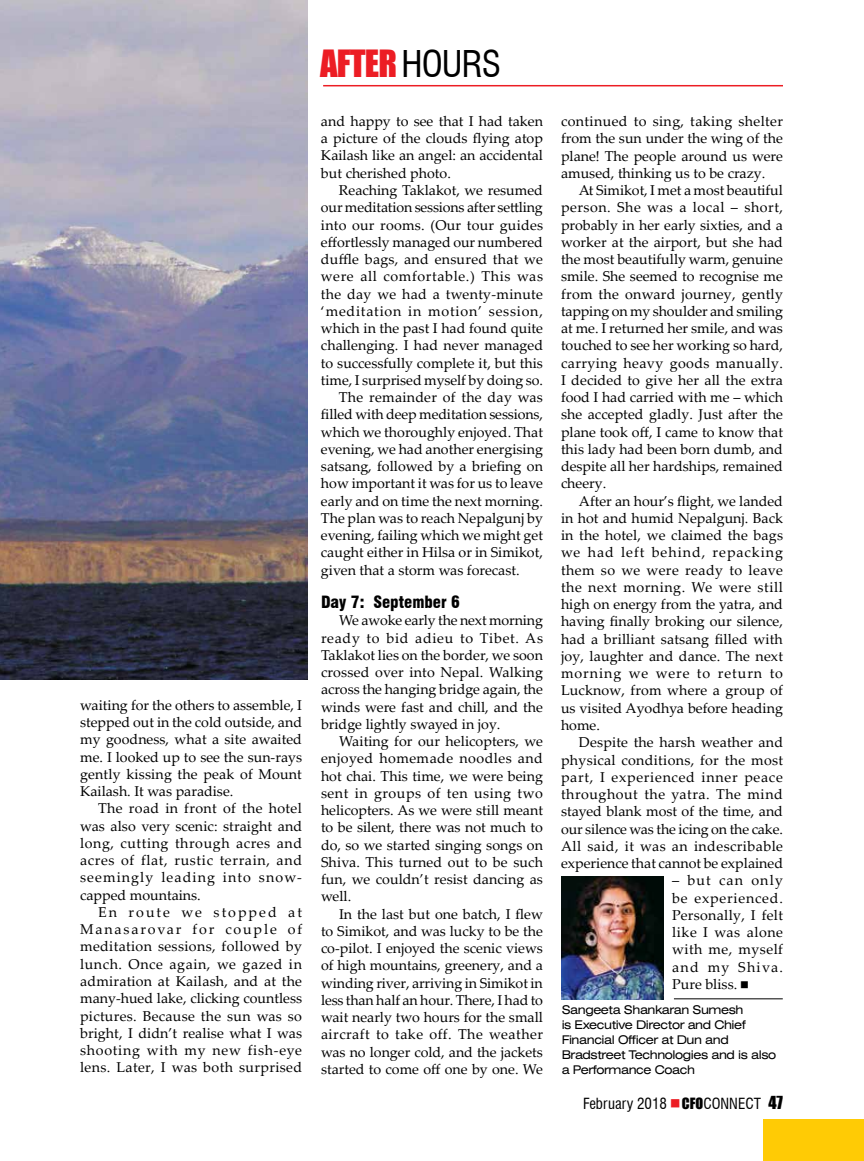
<style>
.page{position:relative;width:864px;height:1161px;background:#fff}
.page>*{position:absolute;margin:0;border:0;box-sizing:border-box;transform-origin:0 0}
.t1{font:34.5px "Impact";letter-spacing:-.025em;color:#ec1d24}
.t2{font:900 condensed 16.5px "Swiss 721 BT";color:#000}
.t3{font:condensed 15px "Swiss 721 BT";color:#000}
.t4{font:14.25px/17.2px "Palatino Linotype";color:#000;text-align:justify}
.t5{font:14.25px "Palatino Linotype";letter-spacing:.02em;color:#000}
.t6{font:14.25px "Palatino Linotype";letter-spacing:.055em;color:#000}
.t7{font:14.25px "Palatino Linotype";letter-spacing:.045em;color:#000}
.t8{font:expanded 12px/15px "Swiss 721 BT";letter-spacing:-.035em;color:#000}
.s1{font-family:"Swiss 721 BT";font-stretch:condensed;font-size:36px;color:#000}
.s2{font-family:"Impact";font-stretch:normal;font-size:14.25px}
.s3{font-family:"Impact";font-stretch:normal;font-size:16.5px}
</style>
<div class="page">
<img style="left:0;top:0;width:308px;height:679px">
<img style="left:561px;top:876px;width:103px;height:123px">
<hr style="left:674px;top:998px;width:109px;height:1px;background:#000">
<div style="left:763px;top:1119px;width:101px;height:42px;background:#ffcb05"></div>
<hr style="left:323px;top:85px;width:460px;height:1px;background:#ec1d24">
<p class="t4" style="left:80px;top:696px;width:224px">waiting for the others to assemble, I stepped out in the cold outside, and my goodness, what a site awaited me. I looked up to see the sun-rays gently kissing the peak of Mount Kailash. It was paradise.</p>
<p class="t4" style="left:80px;top:799px;width:224px;text-indent:18px">The road in front of the hotel was also very scenic: straight and long, cutting through acres and acres of flat, rustic terrain, and seemingly leading into snow&shy;capped mountains.</p>
<p class="t4" style="left:80px;top:903px;width:224px;text-indent:18px">En route we stopped at Manasarovar for couple of meditation sessions, followed by lunch. Once again, we gazed in admiration at Kailash, and at the many-hued lake, clicking countless pictures. Because the sun was so bright, I didn’t realise what I was shooting with my new fish-eye lens. Later, I was both surprised</p>
<h1 class="t1" style="left:320px;top:37px;width:182px">AFTER <span class="s1">HOURS</span></h1>
<p class="t4" style="left:321px;top:112px;width:224px">and happy to see that I had taken a picture of the clouds flying atop Kailash like an angel: an accidental but cherished photo.</p>
<p class="t4" style="left:339px;top:181px;width:206px">Reaching Taklakot, we resumed</p>
<p class="t4" style="left:321px;top:198px;width:223px">our meditation sessions after settling</p>
<p class="t4" style="left:321px;top:215px;width:224px">into our rooms. (Our tour guides</p>
<p class="t4" style="left:321px;top:233px;width:223px">effortlessly managed our numbered</p>
<p class="t5" style="left:321px;top:249px;width:224px">duffle bags, and ensured that we</p>
<p class="t7" style="left:321px;top:266px;width:224px">were all comfortable.) This was</p>
<p class="t5" style="left:321px;top:284px;width:224px">the day we had a twenty-minute</p>
<p class="t6" style="left:321px;top:301px;width:223px">‘meditation in motion’ session,</p>
<p class="t4" style="left:321px;top:319px;width:224px">which in the past I had found quite</p>
<p class="t4" style="left:321px;top:336px;width:224px">challenging. I had never managed</p>
<p class="t4" style="left:321px;top:354px;width:223px">to successfully complete it, but this</p>
<p class="t4" style="left:321px;top:371px;width:224px">time, I surprised myself by doing so.</p>
<p class="t5" style="left:339px;top:387px;width:205px">The remainder of the day was</p>
<p class="t4" style="left:321px;top:405px;width:224px">filled with deep meditation sessions,</p>
<p class="t4" style="left:321px;top:423px;width:224px">which we thoroughly enjoyed. That</p>
<p class="t4" style="left:321px;top:440px;width:223px">evening, we had another energising</p>
<p class="t4" style="left:321px;top:457px;width:224px">satsang, followed by a briefing on</p>
<p class="t4" style="left:321px;top:474px;width:224px">how important it was for us to leave</p>
<p class="t4" style="left:321px;top:492px;width:224px">early and on time the next morning.</p>
<p class="t4" style="left:321px;top:509px;width:223px">The plan was to reach Nepalgunj by</p>
<p class="t4" style="left:321px;top:526px;width:223px">evening, failing which we might get</p>
<p class="t4" style="left:321px;top:543px;width:223px">caught either in Hilsa or in Simikot,</p>
<p class="t4" style="left:321px;top:561px;width:200px">given that a storm was forecast.</p>
<p class="t2" style="left:321px;top:592px;width:141px">Day 7: September 6</p>
<p class="t4" style="left:321px;top:611px;width:224px;text-indent:18px">We awoke early the next morning ready to bid adieu to Tibet. As Taklakot lies on the border, we soon crossed over into Nepal. Walking across the hanging bridge again, the winds were fast and chill, and the bridge lightly swayed in joy.</p>
<p class="t4" style="left:321px;top:732px;width:224px;text-indent:18px">Waiting for our helicopters, we enjoyed homemade noodles and hot chai. This time, we were being sent in groups of ten using two helicopters. As we were still meant to be silent, there was not much to do, so we started singing songs on Shiva. This turned out to be such fun, we couldn’t resist dancing as well.</p>
<p class="t4" style="left:321px;top:905px;width:224px;text-indent:18px">In the last but one batch, I flew to Simikot, and was lucky to be the co-pilot. I enjoyed the scenic views of high mountains, greenery, and a winding river, arriving in Simikot in less than half an hour. There, I had to wait nearly two hours for the small aircraft to take off. The weather was no longer cold, and the jackets started to come off one by one. We</p>
<p class="t4" style="left:561px;top:112px;width:224px">continued to sing, taking shelter from the sun under the wing of the plane! The people around us were amused, thinking us to be crazy.</p>
<p class="t4" style="left:561px;top:181px;width:224px;text-indent:18px">At Simikot, I met a most beautiful person. She was a local – short, probably in her early sixties, and a worker at the airport, but she had the most beautifully warm, genuine smile. She seemed to recognise me from the onward journey, gently tapping on my shoulder and smiling at me. I returned her smile, and was touched to see her working so hard, carrying heavy goods manually.<br>I decided to give her all the extra food I had carried with me – which she accepted gladly. Just after the plane took off, I came to know that this lady had been born dumb, and despite all her hardships, remained cheery.</p>
<p class="t4" style="left:561px;top:492px;width:224px;text-indent:18px">After an hour’s flight, we landed in hot and humid Nepalgunj. Back in the hotel, we claimed the bags we had left behind, repacking them so we were ready to leave the next morning. We were still high on energy from the yatra, and having finally broking our silence, had a brilliant satsang filled with joy, laughter and dance. The next morning we were to return to Lucknow, from where a group of us visited Ayodhya before heading home.</p>
<p class="t4" style="left:561px;top:733px;width:224px;text-indent:18px">Despite the harsh weather and physical conditions, for the most part, I experienced inner peace throughout the yatra. The mind stayed blank most of the time, and our silence was the icing on the cake.<br>All said, it was an indescribable experience that cannot be explained</p>
<p class="t4" style="left:672px;top:871px;width:112px">– but can only be experienced.<br>Personally, I felt like I was alone with me, myself and my Shiva.<br>Pure bliss. ■</p>
<p class="t8" style="left:562px;top:1003px;width:216px">Sangeeta Shankaran Sumesh<br>is Executive Director and Chief<br>Financial Officer at Dun and<br>Bradstreet Technologies and is also a Performance Coach</p>
<p class="t3" style="left:583px;top:1095px;width:201px">February 2018 <span class="s2">CFO</span>CONNECT <span class="s3">47</span></p>
</div>
